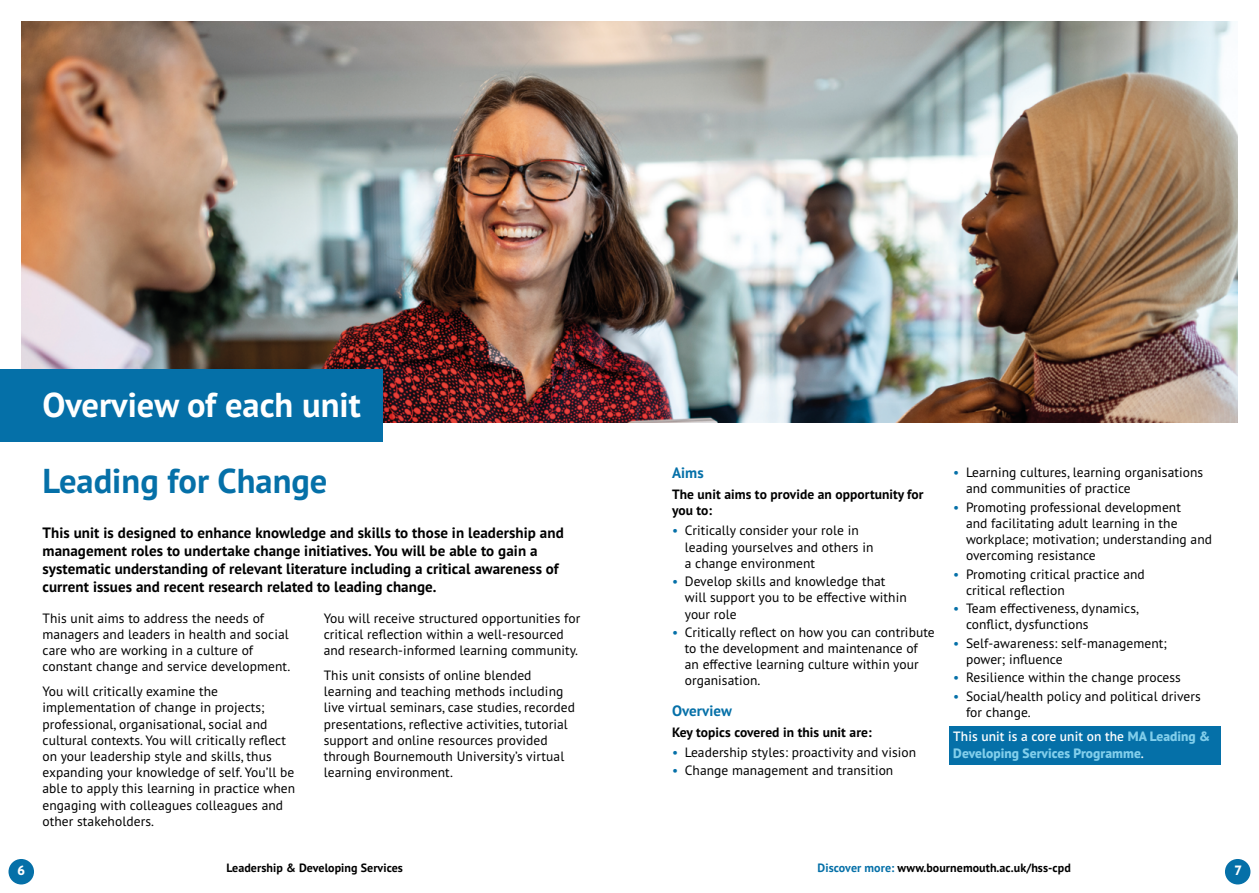
<style>
.page{position:relative;width:1259px;height:893px;background:#fff}
.page>*{position:absolute;margin:0;border:0;box-sizing:border-box;transform-origin:0 0}
.t1{font:700 34.5px "PT Sans Pro";color:#fff}
.t2{font:700 34.5px "PT Sans Pro";color:#0570a8}
.Standfirst{font:700 15px/18px "PT Sans Pro";letter-spacing:.005em;color:#000}
.Headers{font:700 15px "PT Sans Pro";letter-spacing:.005em;color:#0570a8}
.Body{font:13.5px/16.2px "PT Sans Pro";letter-spacing:.005em;color:#000}
.Bullets{font:13.5px/16.2px "PT Sans Pro";letter-spacing:.005em;color:#000}
.Body-2{font:700 13.5px/16.2px "PT Sans Pro";letter-spacing:.005em;color:#000}
.Unit_NOTE{font:800 13.5px/16.2px "PT Sans Pro";letter-spacing:.005em;color:#81ceeb}
.t3{font:800 13.5px "PT Sans Pro";color:#fff}
.t4{font:700 12px "PT Sans Pro";letter-spacing:.005em;color:#000}
.s1{color:#0570a8}
.s2{font-weight:600;color:#fff}
</style>
<div class="page">
<div style="left:9px;top:859px;width:25px;height:25px;background:#0570a8;border-radius:50%"></div>
<div style="left:1225px;top:859px;width:25px;height:25px;background:#0570a8;border-radius:50%"></div>
<img style="left:21px;top:22px;width:1216px;height:400px">
<div style="left:0;top:369px;width:383px;height:73px;background:#0570a8"></div>
<div style="left:949px;top:727px;width:271px;height:38px;background:#0570a8"></div>
<h1 class="t1" style="left:43px;top:382px;width:320px">Overview of each unit</h1>
<h1 class="t2" style="left:43px;top:458px;width:286px">Leading for Change</h1>
<p class="Standfirst" style="left:43px;top:523px;width:523px">This unit is designed to enhance knowledge and skills to those in leadership and management roles to undertake change initiatives. You will be able to gain a systematic understanding of relevant literature including a critical awareness of current issues and recent research related to leading change.</p>
<p class="Body" style="left:43px;top:610px;width:249px">This unit aims to address the needs of managers and leaders in health and social care who are working in a culture of constant change and service development.</p>
<p class="Body" style="left:43px;top:683px;width:254px">You will critically examine the implementation of change in projects; professional, organisational, social and cultural contexts. You will critically reflect on your leadership style and skills, thus expanding your knowledge of self. You’ll be able to apply this learning in practice when engaging with colleagues colleagues and other stakeholders.</p>
<p class="Body" style="left:324px;top:610px;width:258px">You will receive structured opportunities for critical reflection within a well-resourced and research-informed learning community.</p>
<p class="Body" style="left:324px;top:667px;width:253px">This unit consists of online blended learning and teaching methods including live virtual seminars, case studies, recorded presentations, reflective activities, tutorial support and online resources provided through Bournemouth University’s virtual learning environment.</p>
<h2 class="Headers" style="left:672px;top:463px;width:33px">Aims</h2>
<p class="Body-2" style="left:672px;top:486px;width:253px">The unit aims to provide an opportunity for you to:</p>
<p class="Bullets" style="left:685px;top:522px;width:190px;text-indent:-13px"><span class="s1">•</span> Critically consider your role in leading yourselves and others in a change environment</p>
<p class="Bullets" style="left:685px;top:573px;width:223px;text-indent:-13px"><span class="s1">•</span> Develop skills and knowledge that will support you to be effective within your role</p>
<p class="Bullets" style="left:685px;top:624px;width:251px;text-indent:-13px"><span class="s1">•</span> Critically reflect on how you can contribute to the development and maintenance of an effective learning culture within your organisation.</p>
<h2 class="Headers" style="left:672px;top:701px;width:61px">Overview</h2>
<p class="Body-2" style="left:672px;top:724px;width:201px">Key topics covered in this unit are:</p>
<p class="Bullets" style="left:672px;top:744px;width:246px"><span class="s1">•</span> Leadership styles: proactivity and vision</p>
<p class="Bullets" style="left:672px;top:762px;width:223px"><span class="s1">•</span> Change management and transition</p>
<p class="Bullets" style="left:966px;top:464px;width:239px;text-indent:-13px"><span class="s1">•</span> Learning cultures, learning organisations and communities of practice</p>
<p class="Bullets" style="left:966px;top:498px;width:247px;text-indent:-13px"><span class="s1">•</span> Promoting professional development<br>and facilitating adult learning in the workplace; motivation; understanding and overcoming resistance</p>
<p class="Bullets" style="left:966px;top:565px;width:180px;text-indent:-13px"><span class="s1">•</span> Promoting critical practice and critical reflection</p>
<p class="Bullets" style="left:966px;top:600px;width:175px;text-indent:-13px"><span class="s1">•</span> Team effectiveness, dynamics, conflict, dysfunctions</p>
<p class="Bullets" style="left:966px;top:634px;width:202px;text-indent:-13px"><span class="s1">•</span> Self-awareness: self-management; power; influence</p>
<p class="Bullets" style="left:953px;top:669px;width:229px"><span class="s1">•</span> Resilience within the change process</p>
<p class="Bullets" style="left:966px;top:687px;width:236px;text-indent:-13px"><span class="s1">•</span> Social/health policy and political drivers for change.</p>
<p class="Unit_NOTE" style="left:953px;top:728px;width:258px"><span class="s2">This unit is a core unit on the</span> MA Leading &amp;<br>Developing Services Programme<span class="s2">.</span></p>
<p class="t3" style="left:17px;top:862px;width:10px">6</p>
<p class="t4" style="left:226px;top:860px;width:178px">Leadership &amp; Developing Services</p>
<p class="t4" style="left:817px;top:860px;width:255px"><span class="s1">Discover more:</span> www.bournemouth.ac.uk/hss-cpd</p>
<p class="t3" style="left:1234px;top:862px;width:10px">7</p>
</div>
